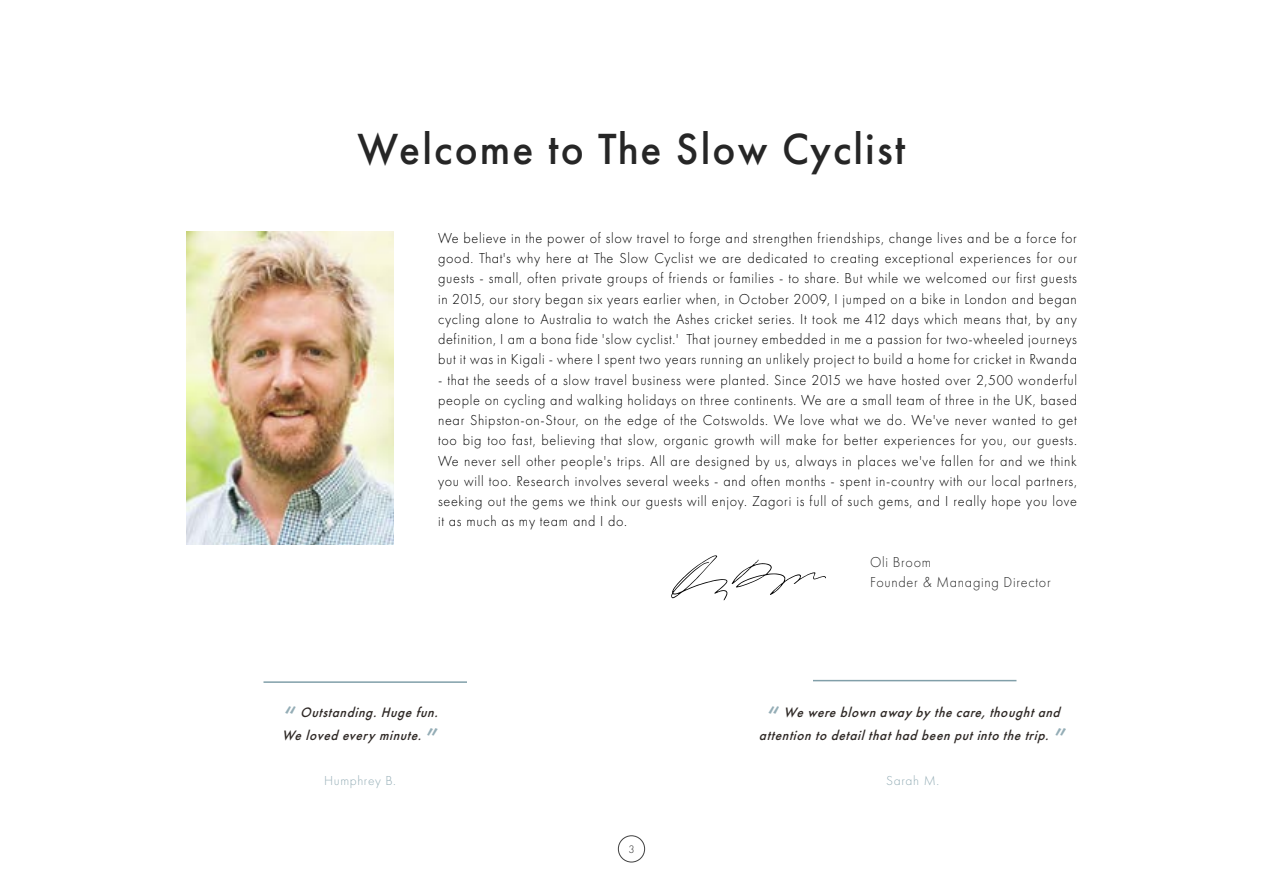
<style>
.page{position:relative;width:1263px;height:893px;background:#fff}
.page>*{position:absolute;margin:0;border:0;box-sizing:border-box;transform-origin:0 0}
.t1{font:500 45.3px "Futura PT";letter-spacing:.05em;color:#262626;scale:.96 1}
.t2{font:300 15px/20.2px "Futura PT";letter-spacing:.05em;color:#010000;text-align:justify;scale:.95 1}
.t3{font:300 15px/20.2px "Futura PT";letter-spacing:.05em;color:#262626;scale:.95 1}
.t4{font:italic 500 14.1px/22.5px "Futura PT";color:#2e2825;scale:.94 1}
.t5{font:300 13.5px "Futura PT";letter-spacing:.05em;color:#94adb6}
.t6{font:300 11.25px "Futura PT";color:#262626}
.s1{font-size:27px;color:#94adb6}
</style>
<div class="page">
<div style="left:618px;top:835px;width:27px;height:27px;border:1px solid #404040;border-radius:50%"></div>
<svg style="left:671px;top:555px;width:155px;height:45px"></svg>
<img style="left:186px;top:232px;width:208px;height:312px">
<hr style="left:264px;top:681px;width:203px;height:1px;background:#819fa9">
<hr style="left:813px;top:680px;width:204px;height:1px;background:#819fa9">
<h1 class="t1" style="left:357px;top:122px;width:572px">Welcome to The Slow Cyclist</h1>
<p class="t2" style="left:438px;top:228px;width:674px">We believe in the power of slow travel to forge and strengthen friendships, change lives and be a force for good. That's why here at The Slow Cyclist we are dedicated to creating exceptional experiences for our guests - small, often private groups of friends or families - to share. But while we welcomed our first guests in 2015, our story began six years earlier when, in October 2009, I jumped on a bike in London and began cycling alone to Australia to watch the Ashes cricket series. It took me 412 days which means that, by any definition, I am a bona fide 'slow cyclist.' That journey embedded in me a passion for two-wheeled journeys but it was in Kigali - where I spent two years running an unlikely project to build a home for cricket in Rwanda</p>
<p class="t2" style="left:438px;top:369px;width:674px">- that the seeds of a slow travel business were planted. Since 2015 we have hosted over 2,500 wonderful people on cycling and walking holidays on three continents. We are a small team of three in the UK, based near Shipston-on-Stour, on the edge of the Cotswolds. We love what we do. We've never wanted to get too big too fast, believing that slow, organic growth will make for better experiences for you, our guests.<br>We never sell other people's trips. All are designed by us, always in places we've fallen for and we think you will too. Research involves several weeks - and often months - spent in-country with our local partners, seeking out the gems we think our guests will enjoy. Zagori is full of such gems, and I really hope you love it as much as my team and I do.</p>
<p class="t3" style="left:870px;top:552px;width:192px">Oli Broom<br>Founder &amp; Managing Director</p>
<p class="t4" style="left:282px;top:701px;width:172px"><span class="s1">“</span> Outstanding.Hugefun.<br>Weloved everyminute. <span class="s1">”</span></p>
<p class="t5" style="left:324px;top:772px;width:73px">Humphrey B.</p>
<p class="t6" style="left:628px;top:843px;width:8px">3</p>
<p class="t4" style="left:759px;top:701px;width:329px;text-align:center"><span class="s1">“</span> Wewereblownawaybythecare,thoughtand attentionto detailthathad beenputinto thetrip.<span class="s1">”</span></p>
<p class="t5" style="left:886px;top:772px;width:54px">Sarah M.</p>
</div>
